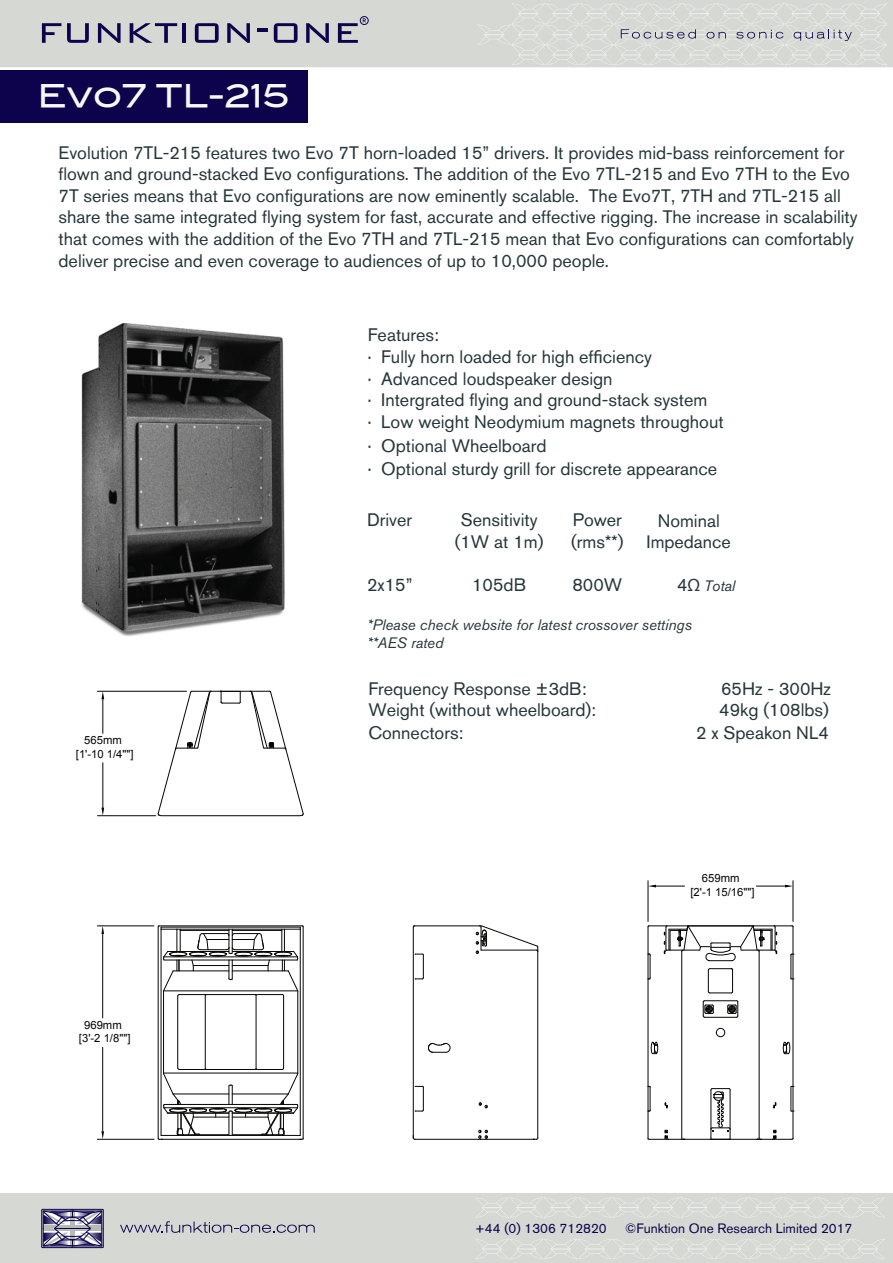
<style>
.page{position:relative;width:893px;height:1263px;background:#fff}
.page>*{position:absolute;margin:0;border:0;box-sizing:border-box;transform-origin:0 0}
.t1{font:31.35px "Blair Md ITCTT Medium";color:#f6f8f8}
.t2{font:18px/21.6px "Akzidenz Grotesk BQ";color:#26363a}
.t3{font:17.85px/21.5px "Akzidenz Grotesk BQ";color:#26363a;text-align:center}
.t4{font:italic 15px/18px "Akzidenz Grotesk BQ";color:#26363a}
.t5{font:13.5px "Akzidenz Grotesk BQ";color:#0c034c}
.t6{font:11.25px/13.5px "Arial";color:#050504;text-align:center}
.s1{font-family:"Myriad Pro"}
.s2{font-style:normal;font-size:17.85px}
.s3{font-family:"Myriad Pro";font-style:normal;font-size:17.85px}
</style>
<div class="page">
<div style="left:0;top:70px;width:307px;height:53px;background:#0c034c"></div>
<div style="left:0;top:0;width:893px;height:67px;background:#d6d8d4"></div>
<svg style="left:478px;top:3px;width:409px;height:62px"></svg>
<svg style="left:42px;top:23px;width:19px;height:20px"></svg>
<svg style="left:67px;top:23px;width:22px;height:20px"></svg>
<svg style="left:98px;top:23px;width:23px;height:20px"></svg>
<svg style="left:130px;top:23px;width:47px;height:20px"></svg>
<hr style="left:183px;top:23px;width:3px;height:20px;background:#0c034c">
<svg style="left:195px;top:23px;width:24px;height:20px"></svg>
<svg style="left:227px;top:23px;width:23px;height:20px"></svg>
<svg style="left:257px;top:29px;width:10px;height:3px"></svg>
<svg style="left:274px;top:23px;width:24px;height:20px"></svg>
<svg style="left:306px;top:23px;width:23px;height:20px"></svg>
<svg style="left:338px;top:18px;width:28px;height:25px"></svg>
<div style="left:360px;top:16px;width:9px;height:9px;border:1px solid #0c034c;border-radius:50%"></div>
<div style="left:0;top:1194px;width:893px;height:69px;background:#d6d8d4"></div>
<svg style="left:120px;top:1221px;width:195px;height:12px"></svg>
<svg style="left:41px;top:1209px;width:63px;height:39px;background:#7f7c9b"></svg>
<svg style="left:475px;top:1197px;width:410px;height:21px"></svg>
<svg style="left:475px;top:1239px;width:410px;height:20px"></svg>
<svg style="left:157px;top:690px;width:147px;height:127px"></svg>
<hr style="left:303px;top:927px;width:1px;height:211px;background:#050504">
<hr style="left:158px;top:927px;width:1px;height:211px;background:#050504">
<hr style="left:256px;top:995px;width:1px;height:74px;background:#050504">
<hr style="left:205px;top:995px;width:1px;height:74px;background:#050504">
<hr style="left:177px;top:996px;width:1px;height:72px;background:#050504">
<hr style="left:283px;top:996px;width:1px;height:72px;background:#050504">
<hr style="left:297px;top:991px;width:1px;height:82px;background:#050504">
<hr style="left:163px;top:991px;width:1px;height:82px;background:#050504">
<hr style="left:161px;top:929px;width:1px;height:206px;background:#050504">
<hr style="left:300px;top:929px;width:1px;height:206px;background:#050504">
<svg style="left:157px;top:925px;width:147px;height:72px"></svg>
<svg style="left:158px;top:1067px;width:146px;height:73px"></svg>
<hr style="left:164px;top:1073px;width:134px;height:1px;background:#050504">
<hr style="left:415px;top:925px;width:65px;height:1px;background:#050504">
<hr style="left:415px;top:1139px;width:64px;height:1px;background:#050504">
<svg style="left:415px;top:1085px;width:9px;height:27px"></svg>
<svg style="left:415px;top:953px;width:9px;height:27px"></svg>
<hr style="left:413px;top:927px;width:1px;height:211px;background:#050504">
<svg style="left:478px;top:1102px;width:10px;height:7px"></svg>
<svg style="left:478px;top:1129px;width:10px;height:11px"></svg>
<hr style="left:487px;top:1139px;width:49px;height:1px;background:#050504">
<hr style="left:537px;top:951px;width:1px;height:187px;background:#050504">
<svg style="left:475px;top:925px;width:64px;height:30px"></svg>
<svg style="left:428px;top:1042px;width:23px;height:11px"></svg>
<hr style="left:648px;top:927px;width:1px;height:211px;background:#050504">
<hr style="left:704px;top:1000px;width:32px;height:1px;background:#050504">
<hr style="left:704px;top:1017px;width:32px;height:1px;background:#050504">
<div style="left:716px;top:1028px;width:9px;height:9px;border:1px solid #050504;border-radius:50%"></div>
<hr style="left:759px;top:951px;width:1px;height:187px;background:#050504">
<hr style="left:681px;top:951px;width:1px;height:187px;background:#050504">
<svg style="left:650px;top:1041px;width:9px;height:13px"></svg>
<svg style="left:782px;top:1041px;width:9px;height:13px"></svg>
<hr style="left:793px;top:927px;width:1px;height:211px;background:#050504">
<svg style="left:648px;top:1085px;width:146px;height:55px"></svg>
<svg style="left:702px;top:1000px;width:12px;height:18px"></svg>
<svg style="left:727px;top:1000px;width:12px;height:18px"></svg>
<svg style="left:647px;top:925px;width:147px;height:69px"></svg>
<hr style="left:97px;top:691px;width:90px;height:1px;background:#050504">
<hr style="left:97px;top:815px;width:59px;height:1px;background:#050504">
<hr style="left:102px;top:699px;width:1px;height:34px;background:#050504">
<hr style="left:102px;top:763px;width:1px;height:45px;background:#050504">
<svg style="left:101px;top:691px;width:3px;height:8px"></svg>
<svg style="left:101px;top:808px;width:3px;height:8px"></svg>
<hr style="left:97px;top:925px;width:57px;height:1px;background:#050504">
<hr style="left:97px;top:1139px;width:57px;height:1px;background:#050504">
<hr style="left:102px;top:934px;width:1px;height:84px;background:#050504">
<hr style="left:102px;top:1047px;width:1px;height:84px;background:#050504">
<svg style="left:101px;top:926px;width:3px;height:8px"></svg>
<svg style="left:101px;top:1131px;width:3px;height:8px"></svg>
<hr style="left:648px;top:881px;width:1px;height:40px;background:#050504">
<hr style="left:793px;top:881px;width:1px;height:40px;background:#050504">
<svg style="left:648px;top:885px;width:36px;height:2px"></svg>
<svg style="left:756px;top:885px;width:37px;height:2px"></svg>
<img style="left:81px;top:323px;width:204px;height:314px">
<h1 class="t1" style="left:37px;top:70px;width:255px">Evo7 TL-215</h1>
<p class="t2" style="left:58px;top:141px;width:801px">Evolution 7TL-215 features two Evo 7T horn-loaded 15” drivers. It provides mid-bass reinforcement for flown and ground-stacked Evo configurations. The addition of the Evo 7TL-215 and Evo 7TH to the Evo 7T series means that Evo configurations are now eminently scalable. The Evo7T, 7TH and 7TL-215 all share the same integrated flying system for fast, accurate and effective rigging. The increase in scalability that comes with the addition of the Evo 7TH and 7TL-215 mean that Evo configurations can comfortably deliver precise and even coverage to audiences of up to 10,000 people.</p>
<p class="t2" style="left:368px;top:324px;width:357px">Features:<br>· Fully horn loaded for high ef<span class="s1">fi</span>ciency<br>· Advanced loudspeaker design<br>· Intergrated flying and ground-stack system<br>· Low weight Neodymium magnets throughout</p>
<p class="t2" style="left:368px;top:434px;width:351px;line-height:23.1px">· Optional Wheelboard<br>· Optional sturdy grill for discrete appearance</p>
<p class="t6" style="left:76px;top:733px;width:59px">565mm [1'-10 1/4""]</p>
<p class="t6" style="left:79px;top:1018px;width:53px">969mm [3'-2 1/8""]</p>
<p class="t2" style="left:455px;top:509px;width:90px;text-align:center">Sensitivity (1W at 1m)</p>
<p class="t2" style="left:472px;top:574px;width:55px">105dB</p>
<p class="t2" style="left:367px;top:509px;width:47px">Driver</p>
<p class="t2" style="left:571px;top:509px;width:54px">Power (rms**)</p>
<p class="t2" style="left:572px;top:574px;width:51px">800W</p>
<p class="t3" style="left:647px;top:510px;width:86px">Nominal<br>Impedance</p>
<p class="t4" style="left:677px;top:577px;width:60px"><span class="s2">4</span><span class="s3">Ω</span> Total</p>
<p class="t2" style="left:367px;top:574px;width:47px">2x15”</p>
<p class="t4" style="left:367px;top:615px;width:326px">*Please check website for latest crossover settings **AES rated</p>
<p class="t2" style="left:368px;top:677px;width:229px;line-height:22.4px">Frequency Response ±3dB:<br>Weight (without wheelboard):<br>Connectors:</p>
<p class="t2" style="left:696px;top:677px;width:137px;line-height:22.4px;text-align:right">65Hz - 300Hz<br>49kg (108lbs)<br>2 x Speakon NL4</p>
<p class="t6" style="left:690px;top:871px;width:66px">659mm<br>[2'-1 15/16""]</p>
<p class="t5" style="left:475px;top:1220px;width:133px">+44 (0) 1306 712820</p>
<p class="t5" style="left:625px;top:1220px;width:229px">©Funktion One Research Limited 2017</p>
</div>
